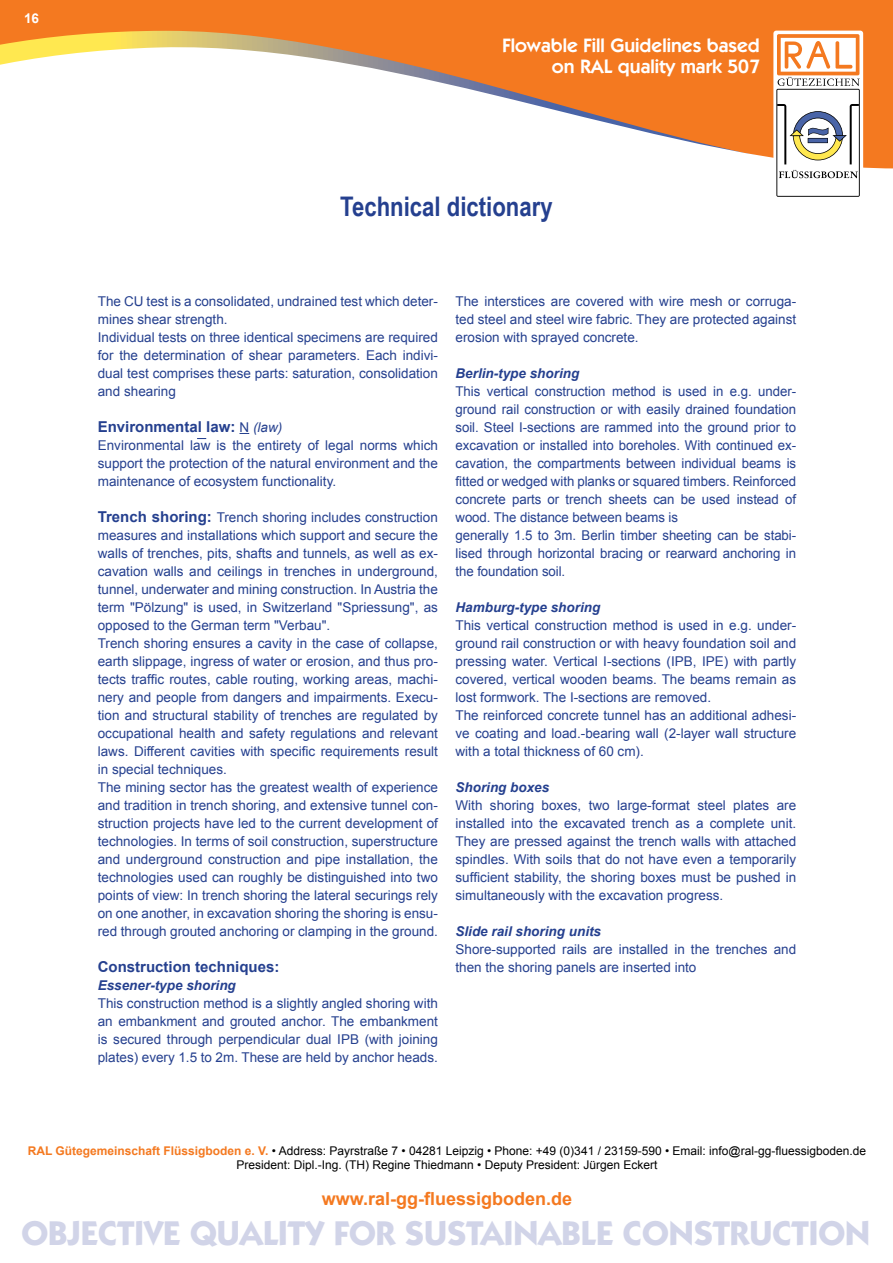
<style>
.page{position:relative;width:893px;height:1263px;background:#fff}
.page>*{position:absolute;margin:0;border:0;box-sizing:border-box;transform-origin:0 0}
.t1{font:700 34.5px "Itc Kabel";color:#d1d4e8}
.t2{font:700 27px "Arial Narrow";color:#25408f}
.t3{font:600 19.5px/20.7px "Itc Kabel";color:#fff;text-align:right}
.t4{font:700 18px "Arial";color:#f47920}
.t5{font:700 15px "Arial";color:#25408f}
.t6{font:13.5px/18px "Arial";color:#25408f}
.t7{font:italic 700 13.5px "Arial";color:#25408f}
.t8{font:700 13.5px "Arial";color:#fff}
.t9{font:12px/14.4px "Arial";color:#000;text-align:center}
.s1{font-weight:400;font-size:13.5px}
.s2{font-weight:400;font-style:italic;font-size:13.5px}
.s3{font-weight:700;font-size:15px}
.s4{font-weight:700;color:#f47920}
</style>
<div class="page">
<div style="left:0;top:0;width:892px;height:186px;background:#f47920"></div>
<svg style="left:24px;top:31px;width:840px;height:10px"></svg>
<svg style="left:0;top:41px;width:892px;height:145px;fill:#fff"></svg>
<div style="left:773px;top:31px;width:90px;height:169px;background:#fff;border-radius:3px"></div>
<svg style="left:776px;top:34px;width:84px;height:163px"></svg>
<p class="t8" style="left:24px;top:10px;width:17px">16</p>
<h3 class="t3" style="left:502px;top:35px;width:259px">Flowable Fill Guidelines based on RAL quality mark 507</h3>
<h2 class="t2" style="left:340px;top:186px;width:214px">Technical dictionary</h2>
<p class="t6" style="left:98px;top:292px;width:342px">The CU test is a consolidated, undrained test which deter&shy;mines shear strength.<br>Individual tests on three identical specimens are required for the determination of shear parameters. Each indivi&shy;dual test comprises these parts: saturation, consolidation and shearing</p>
<p class="t5" style="left:98px;top:417px;width:186px">Environmental law: <span class="s1">N</span> <span class="s2">(law)</span></p>
<p class="t6" style="left:98px;top:436px;width:342px;text-align:justify">Environmental law is the entirety of legal norms which support the protection of the natural environment and the maintenance of ecosystem functionality.</p>
<p class="t6" style="left:98px;top:508px;width:342px"><span class="s3">Trench shoring:</span> Trench shoring includes construction measures and installations which support and secure the walls of trenches, pits, shafts and tunnels, as well as ex&shy;cavation walls and ceilings in trenches in underground, tunnel, underwater and mining construction. In Austria the term "Pölzung" is used, in Switzerland "Spriessung", as opposed to the German term "Verbau".<br>Trench shoring ensures a cavity in the case of collapse, earth slippage, ingress of water or erosion, and thus pro&shy;tects traffic routes, cable routing, working areas, machi&shy;nery and people from dangers and impairments. Execu&shy;tion and structural stability of trenches are regulated by occupational health and safety regulations and relevant laws. Different cavities with specific requirements result in special techniques.<br>The mining sector has the greatest wealth of experience and tradition in trench shoring, and extensive tunnel con&shy;struction projects have led to the current development of technologies. In terms of soil construction, superstructure and underground construction and pipe installation, the technologies used can roughly be distinguished into two points of view: In trench shoring the lateral securings rely on one another, in excavation shoring the shoring is ensu&shy;red through grouted anchoring or clamping in the ground.</p>
<p class="t5" style="left:98px;top:957px;width:183px">Construction techniques:</p>
<p class="t7" style="left:98px;top:976px;width:140px">Essener-type shoring</p>
<p class="t6" style="left:98px;top:994px;width:342px;text-align:justify">This construction method is a slightly angled shoring with an embankment and grouted anchor. The embankment is secured through perpendicular dual IPB (with joining plates) every 1.5 to 2m. These are held by anchor heads.</p>
<p class="t6" style="left:455px;top:292px;width:342px;text-align:justify">The interstices are covered with wire mesh or corruga&shy;ted steel and steel wire fabric. They are protected against erosion with sprayed concrete.</p>
<p class="t7" style="left:455px;top:364px;width:125px">Berlin-type shoring</p>
<p class="t6" style="left:455px;top:382px;width:342px">This vertical construction method is used in e.g. under&shy;ground rail construction or with easily drained foundation soil. Steel I-sections are rammed into the ground prior to excavation or installed into boreholes. With continued ex&shy;cavation, the compartments between individual beams is fitted or wedged with planks or squared timbers. Reinforced concrete parts or trench sheets can be used instead of wood. The distance between beams is<br>generally 1.5 to 3m. Berlin timber sheeting can be stabi&shy;lised through horizontal bracing or rearward anchoring in the foundation soil.</p>
<p class="t7" style="left:455px;top:598px;width:146px">Hamburg-type shoring</p>
<p class="t6" style="left:455px;top:616px;width:342px">This vertical construction method is used in e.g. under&shy;ground rail construction or with heavy foundation soil and pressing water. Vertical I-sections (IPB, IPE) with partly covered, vertical wooden beams. The beams remain as lost formwork. The I-sections are removed.<br>The reinforced concrete tunnel has an additional adhesi&shy;ve coating and load.-bearing wall (2-layer wall structure with a total thickness of 60 cm).</p>
<p class="t7" style="left:455px;top:778px;width:95px">Shoring boxes</p>
<p class="t6" style="left:455px;top:796px;width:342px;text-align:justify">With shoring boxes, two large-format steel plates are installed into the excavated trench as a complete unit.<br>They are pressed against the trench walls with attached spindles. With soils that do not have even a temporarily sufficient stability, the shoring boxes must be pushed in simultaneously with the excavation progress.</p>
<p class="t7" style="left:455px;top:922px;width:147px">Slide rail shoring units</p>
<p class="t6" style="left:455px;top:940px;width:342px">Shore-supported rails are installed in the trenches and then the shoring panels are inserted into</p>
<p class="t9" style="left:28px;top:1143px;width:840px"><span class="s4">RAL Gütegemeinschaft Flüssigboden e. V.</span> • Address: Payrstraße 7 • 04281 Leipzig • Phone: +49 (0)341 / 23159-590 • Email: info@ral-gg-fluessigboden.de<br>President: Dipl.-Ing. (TH) Regine Thiedmann • Deputy President: Jürgen Eckert</p>
<h3 class="t4" style="left:322px;top:1187px;width:252px">www.ral-gg-fluessigboden.de</h3>
<h1 class="t1" style="left:21px;top:1212px;width:850px">OBJECTIVE QUALITY FOR SUSTAINABLE CONSTRUCTION</h1>
</div>
